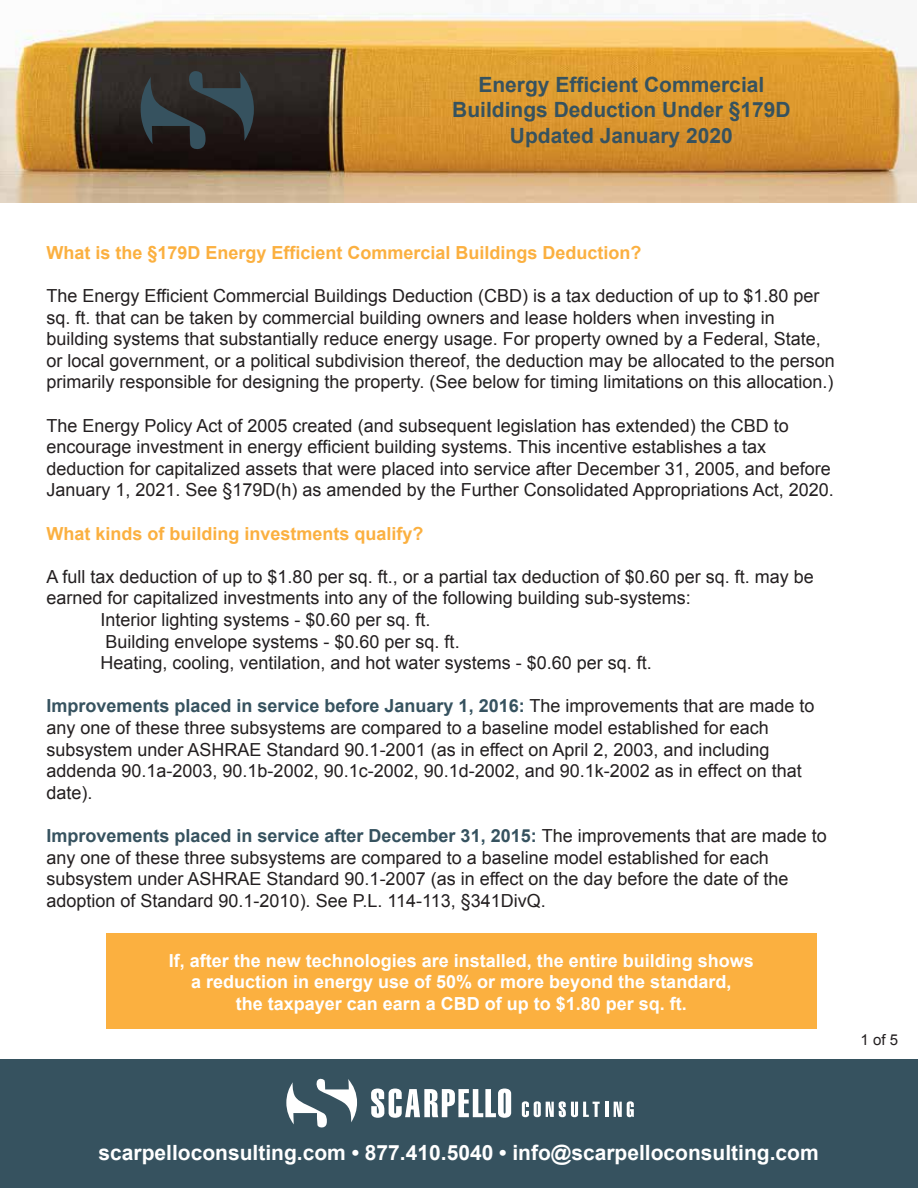
<style>
.page{position:relative;width:918px;height:1188px;background:#fff}
.page>*{position:absolute;margin:0;border:0;box-sizing:border-box;transform-origin:0 0}
.t1{font:700 21px/25.2px "Arial";color:#36525f;text-align:center}
.t2{font:700 21px "Arial";color:#fff}
.t3{font:18px/21.6px "Arial";color:#231f20}
.t4{font:700 18px/21.6px "Arial";color:#fff;text-align:center}
.t5{font:700 18px "Arial";color:#fbb040}
.t6{font:15px "Arial";color:#231f20}
.s1{font-weight:700;color:#36525f}
</style>
<div class="page">
<div style="left:106px;top:933px;width:712px;height:96px;background:#fbb040"></div>
<img style="left:0;top:12px;width:916px;height:190px">
<svg style="left:141px;top:71px;width:113px;height:78px;background:#2b3032"></svg>
<div style="left:0;top:1060px;width:918px;height:128px;background:#36525f"></div>
<svg style="left:371px;top:1089px;width:140px;height:29px"></svg>
<svg style="left:522px;top:1101px;width:78px;height:16px"></svg>
<hr style="left:605px;top:1102px;width:3px;height:15px;background:#fff">
<svg style="left:614px;top:1101px;width:20px;height:16px"></svg>
<svg style="left:286px;top:1079px;width:71px;height:48px"></svg>
<p class="t1" style="left:452px;top:72px;width:340px">Energy Efficient Commercial<br>Buildings Deduction Under §179D<br>Updated January 2020</p>
<p class="t5" style="left:46px;top:243px;width:597px">What is the §179D Energy Efficient Commercial Buildings Deduction?</p>
<p class="t3" style="left:46px;top:285px;width:790px">The Energy Efficient Commercial Buildings Deduction (CBD) is a tax deduction of up to $1.80 per sq. ft. that can be taken by commercial building owners and lease holders when investing in building systems that substantially reduce energy usage. For property owned by a Federal, State, or local government, or a political subdivision thereof, the deduction may be allocated to the person primarily responsible for designing the property. (See below for timing limitations on this allocation.)</p>
<p class="t3" style="left:46px;top:415px;width:789px">The Energy Policy Act of 2005 created (and subsequent legislation has extended) the CBD to encourage investment in energy efficient building systems. This incentive establishes a tax deduction for capitalized assets that were placed into service after December 31, 2005, and before January 1, 2021. See §179D(h) as amended by the Further Consolidated Appropriations Act, 2020.</p>
<p class="t5" style="left:46px;top:523px;width:379px">What kinds of building investments qualify?</p>
<p class="t3" style="left:46px;top:566px;width:769px">A full tax deduction of up to $1.80 per sq. ft., or a partial tax deduction of $0.60 per sq. ft. may be</p>
<p class="t3" style="left:46px;top:587px;width:646px">earned for capitalized investments into any of the following building sub-systems:</p>
<p class="t3" style="left:100px;top:609px;width:332px">Interior lighting systems - $0.60 per sq. ft.</p>
<p class="t3" style="left:106px;top:631px;width:356px">Building envelope systems - $0.60 per sq. ft.</p>
<p class="t3" style="left:100px;top:652px;width:553px">Heating, cooling, ventilation, and hot water systems - $0.60 per sq. ft.</p>
<p class="t3" style="left:46px;top:695px;width:770px"><span class="s1">Improvements placed in service before January 1, 2016:</span> The improvements that are made to any one of these three subsystems are compared to a baseline model established for each subsystem under ASHRAE Standard 90.1-2001 (as in effect on April 2, 2003, and including addenda 90.1a-2003, 90.1b-2002, 90.1c-2002, 90.1d-2002, and 90.1k-2002 as in effect on that date).</p>
<p class="t3" style="left:46px;top:825px;width:782px"><span class="s1">Improvements placed in service after December 31, 2015:</span> The improvements that are made to any one of these three subsystems are compared to a baseline model established for each subsystem under ASHRAE Standard 90.1-2007 (as in effect on the day before the date of the adoption of Standard 90.1-2010). See P.L. 114-113, §341DivQ.</p>
<p class="t4" style="left:169px;top:950px;width:587px">If, after the new technologies are installed, the entire building shows a reduction in energy use of 50% or more beyond the standard,<br>the taxpayer can earn a CBD of up to $1.80 per sq. ft.</p>
<p class="t6" style="left:861px;top:1031px;width:39px">1 of 5</p>
<p class="t2" style="left:99px;top:1141px;width:722px">scarpelloconsulting.com • 877.410.5040 • info@scarpelloconsulting.com</p>
</div>
